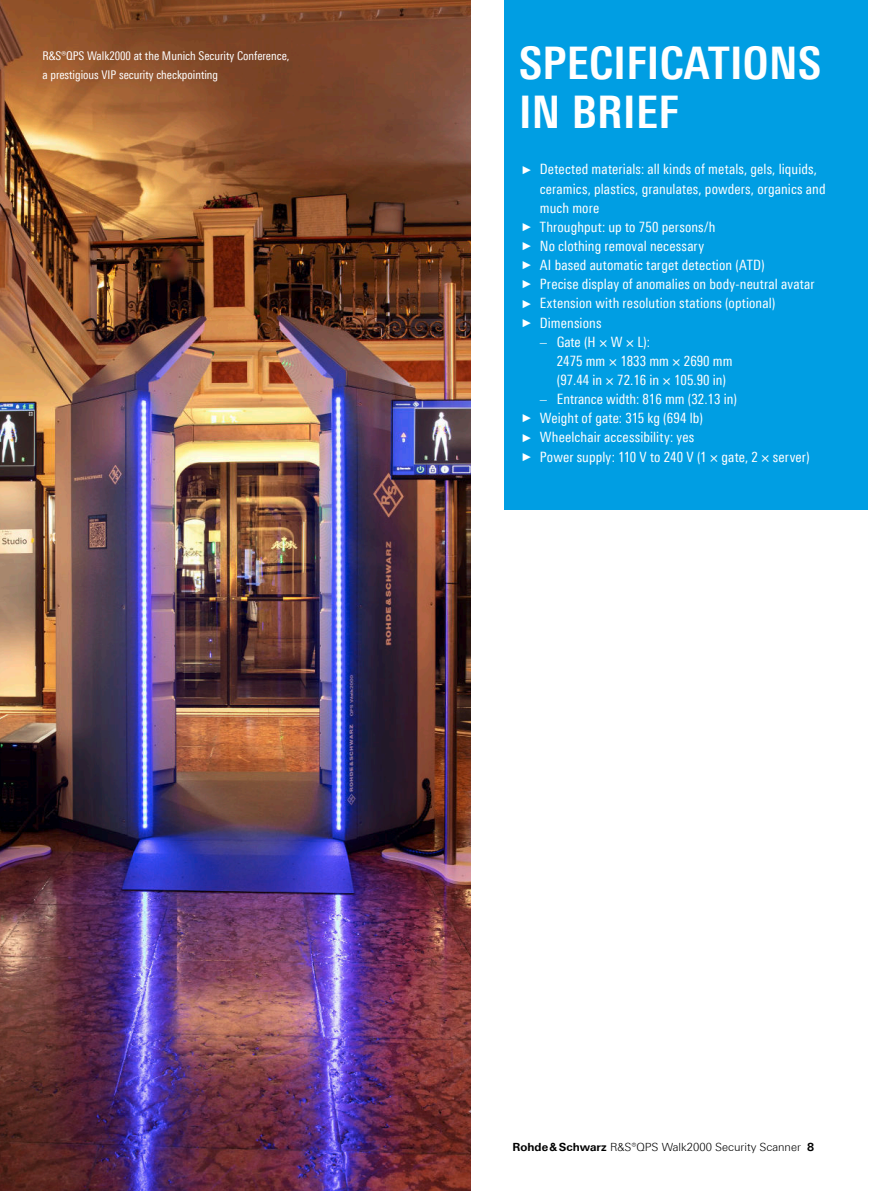
<style>
.page{position:relative;width:893px;height:1191px;background:#fff}
.page>*{position:absolute;margin:0;border:0;box-sizing:border-box;transform-origin:0 0}
.t1{font:700 condensed 45px/49.5px "Linotype Universfor RS";letter-spacing:.01em;color:#fff}
.t2{font:condensed 14.25px/19.2px "Linotype Universfor RS";letter-spacing:.005em;color:#fff}
.t3{font:condensed 12px/19.2px "Linotype Universfor RS";color:#fff}
.t4{font:300 11.25px "Linotype Universfor RS";color:#000}
.s1{font-family:"Arial Narrow";font-stretch:normal;font-size:11.4px}
.s2{font-family:"Linotype Univers 330";font-weight:300;font-stretch:normal}
.s3{font-weight:700}
</style>
<div class="page">
<img style="left:0;top:0;width:471px;height:1191px">
<div style="left:504px;top:0;width:363px;height:509px;background:#009ee3"></div>
<p class="t3" style="left:43px;top:46px;width:249px">R&amp;S®QPS Walk2000 at the Munich Security Conference, a prestigious VIP security checkpointing</p>
<h1 class="t1" style="left:519px;top:42px;width:303px">SPECIFICATIONS<br>IN BRIEF</h1>
<p class="t2" style="left:523px;top:161px;width:296px"><span class="s1">►</span> Detected materials: all kinds of metals, gels, liquids,</p>
<p class="t2" style="left:540px;top:180px;width:287px">ceramics, plastics, granulates, powders, organics and</p>
<p class="t2" style="left:540px;top:199px;width:61px">much more</p>
<p class="t2" style="left:523px;top:217px;width:194px"><span class="s1">►</span> Throughput: up to 750 persons/h</p>
<p class="t2" style="left:523px;top:237px;width:183px"><span class="s1">►</span> No clothing removal necessary</p>
<p class="t2" style="left:523px;top:257px;width:243px"><span class="s1">►</span> AI based automatic target detection (ATD)</p>
<p class="t2" style="left:523px;top:276px;width:293px"><span class="s1">►</span> Precise display of anomalies on body-neutral avatar</p>
<p class="t2" style="left:523px;top:295px;width:254px"><span class="s1">►</span> Extension with resolution stations (optional)</p>
<p class="t2" style="left:523px;top:314px;width:80px"><span class="s1">►</span> Dimensions</p>
<p class="t2" style="left:557px;top:333px;width:177px;text-indent:-17px"><span class="s2">–</span> Gate (H × W × L):<br>2475 mm × 1833 mm × 2690 mm (97.44 in × 72.16 in × 105.90 in)</p>
<p class="t2" style="left:523px;top:389px;width:288px;text-indent:17px"><span class="s2">–</span> Entrance width: 816 mm (32.13 in)<br><span class="s1">►</span> Weight of gate: 315 kg (694 lb)<br><span class="s1">►</span> Wheelchair accessibility: yes<br><span class="s1">►</span> Power supply: 110 V to 240 V (1 × gate, 2 × server)</p>
<p class="t4" style="left:513px;top:1140px;width:303px"><span class="s3">Rohde &amp; Schwarz</span> R&amp;S®QPS Walk2000 Security Scanner <span class="s3">8</span></p>
</div>
